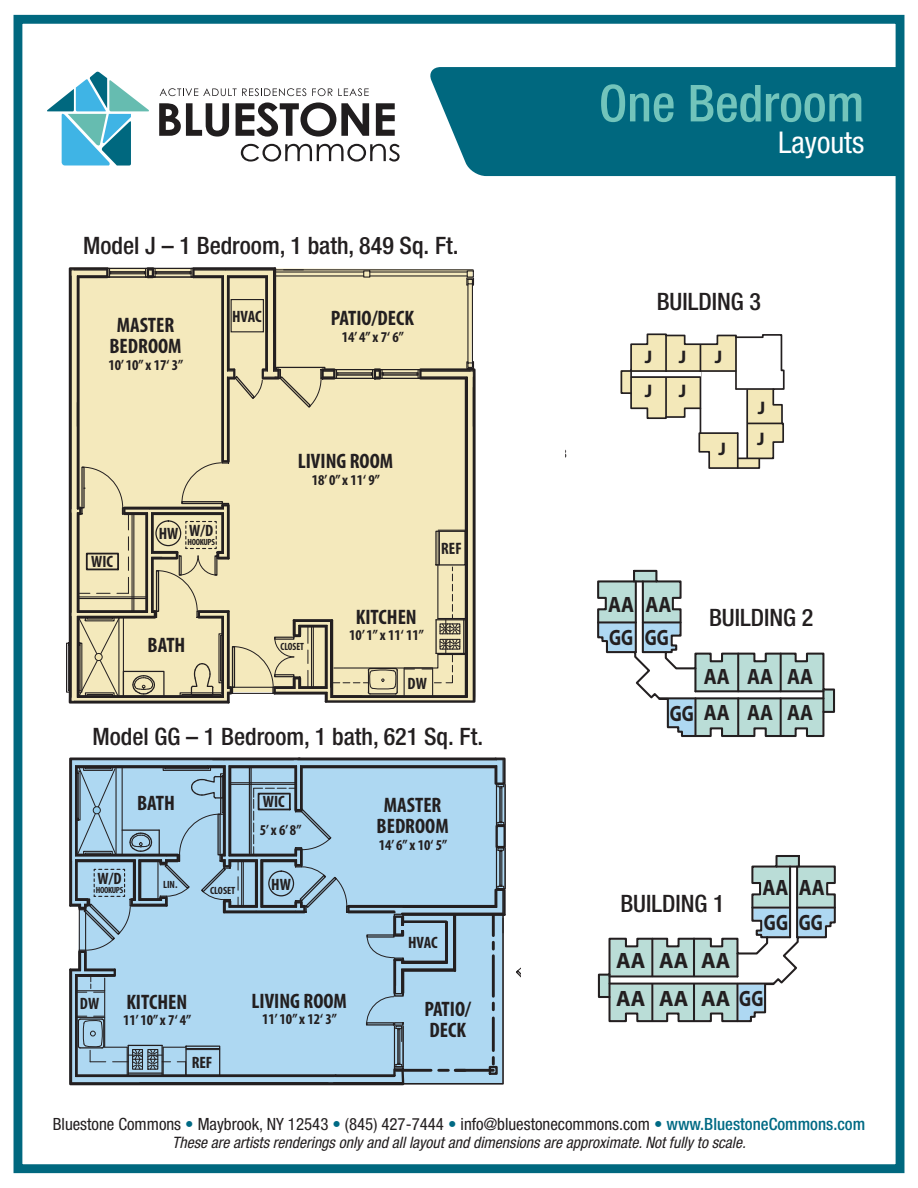
<style>
.page{position:relative;width:918px;height:1188px;background:#fff}
.page>*{position:absolute;margin:0;border:0;box-sizing:border-box;transform-origin:0 0}
.t1{font:500 condensed 51px "Helvetica Neue";color:#72c4bb}
.t2{font:condensed 30px "Helvetica Neue";color:#fff}
.t3{font:500 condensed 24px "Helvetica Neue";color:#231f20}
.t4{font:700 22.35px/36.3px "Myriad Pro";color:#231f20;text-align:right;scale:.89 1}
.t5{font:700 22.35px "Myriad Pro";color:#231f20}
.t6{font:700 22.35px "Myriad Pro";color:#231f20;scale:.79 1}
.t7{font:700 condensed 21px/21px "Myriad Pro";color:#231f20;text-align:center}
.t8{font:700 18.15px/31.7px "Myriad Pro";color:#231f20}
.t9{font:condensed 16.8px "Helvetica Neue";color:#231f20}
.t10{font:700 condensed 16.5px "Myriad Pro";color:#231f20}
.t11{font:italic condensed 15.75px "Helvetica Neue";color:#231f20}
.t12{font:700 condensed 15px "Myriad Pro";color:#231f20}
.t13{font:13.2px "Myriad Pro";color:#231f20}
.t14{font:700 condensed 10.5px "Myriad Pro";color:#231f20}
.t15{font:700 condensed 10.5px "Myriad Pro";color:#231f20;scale:.93 1}
.t16{font:700 condensed 9px "Myriad Pro";letter-spacing:-.04em;color:#231f20}
.s1{color:#006a84}
.s2{font-weight:500;color:#006a84}
</style>
<div class="page">
<div style="left:430px;top:67px;width:464px;height:109px;background:#00687f"></div>
<div style="left:14px;top:15px;width:890px;height:1158px;border:9px solid #00687f"></div>
<svg style="left:159px;top:103px;width:70px;height:34px"></svg>
<svg style="left:236px;top:102px;width:133px;height:35px"></svg>
<svg style="left:376px;top:103px;width:19px;height:33px"></svg>
<svg style="left:160px;top:88px;width:146px;height:8px"></svg>
<svg style="left:312px;top:88px;width:57px;height:8px"></svg>
<svg style="left:241px;top:144px;width:159px;height:18px"></svg>
<svg style="left:47px;top:72px;width:102px;height:94px"></svg>
<div style="left:406px;top:828px;width:97px;height:255px;background:#aed8f2"></div>
<hr style="left:502px;top:915px;width:2px;height:168px;background:#231f20">
<hr style="left:402px;top:913px;width:101px;height:1px;background:#231f20">
<hr style="left:403px;top:914px;width:101px;height:2px;background:#231f20">
<svg style="left:406px;top:758px;width:90px;height:150px"></svg>
<hr style="left:402px;top:1083px;width:101px;height:2px;background:#231f20">
<hr style="left:402px;top:922px;width:45px;height:1px;background:#231f20">
<hr style="left:403px;top:920px;width:43px;height:3px;background:#231f20">
<hr style="left:447px;top:922px;width:1px;height:41px;background:#231f20">
<hr style="left:453px;top:916px;width:1px;height:53px;background:#231f20">
<hr style="left:445px;top:923px;width:2px;height:39px;background:#231f20">
<hr style="left:454px;top:915px;width:2px;height:56px;background:#231f20">
<hr style="left:402px;top:963px;width:45px;height:1px;background:#231f20">
<hr style="left:403px;top:961px;width:43px;height:2px;background:#231f20">
<hr style="left:403px;top:969px;width:52px;height:3px;background:#231f20">
<div style="left:489px;top:1066px;width:9px;height:9px;border:2px solid #231f20"></div>
<hr style="left:492px;top:1018px;width:3px;height:33px;background:#231f20">
<svg style="left:492px;top:1003px;width:3px;height:7px"></svg>
<svg style="left:492px;top:1057px;width:3px;height:7px"></svg>
<hr style="left:492px;top:956px;width:3px;height:40px;background:#231f20">
<svg style="left:492px;top:942px;width:3px;height:7px"></svg>
<hr style="left:492px;top:915px;width:3px;height:21px;background:#231f20">
<hr style="left:455px;top:1069px;width:38px;height:3px;background:#231f20">
<svg style="left:439px;top:1069px;width:9px;height:3px"></svg>
<hr style="left:396px;top:1069px;width:35px;height:3px;background:#231f20">
<svg style="left:516px;top:967px;width:5px;height:11px"></svg>
<svg style="left:493px;top:758px;width:13px;height:68px"></svg>
<hr style="left:500px;top:788px;width:1px;height:34px;background:#231f20">
<hr style="left:505px;top:785px;width:1px;height:40px;background:#231f20">
<hr style="left:496px;top:785px;width:1px;height:40px;background:#231f20">
<svg style="left:493px;top:847px;width:13px;height:86px"></svg>
<div style="left:496px;top:825px;width:10px;height:23px;border:2px solid #231f20"></div>
<svg style="left:69px;top:758px;width:337px;height:328px"></svg>
<svg style="left:620px;top:333px;width:165px;height:136px"></svg>
<hr style="left:665px;top:335px;width:2px;height:82px;background:#231f20">
<hr style="left:700px;top:345px;width:1px;height:63px;background:#231f20">
<hr style="left:748px;top:423px;width:34px;height:1px;background:#231f20">
<hr style="left:736px;top:388px;width:37px;height:2px;background:#231f20">
<hr style="left:700px;top:432px;width:38px;height:2px;background:#231f20">
<hr style="left:746px;top:390px;width:2px;height:68px;background:#231f20">
<hr style="left:737px;top:433px;width:2px;height:35px;background:#231f20">
<hr style="left:631px;top:372px;width:70px;height:4px;background:#fff">
<hr style="left:632px;top:370px;width:104px;height:2px;background:#231f20">
<hr style="left:632px;top:376px;width:68px;height:2px;background:#231f20">
<hr style="left:630px;top:370px;width:2px;height:24px;background:#231f20">
<hr style="left:735px;top:337px;width:2px;height:52px;background:#231f20">
<svg style="left:597px;top:569px;width:238px;height:168px"></svg>
<hr style="left:643px;top:651px;width:23px;height:2px;background:#231f20">
<hr style="left:737px;top:654px;width:2px;height:37px;background:#231f20">
<hr style="left:737px;top:698px;width:2px;height:38px;background:#231f20">
<hr style="left:694px;top:698px;width:2px;height:38px;background:#231f20">
<hr style="left:694px;top:668px;width:2px;height:23px;background:#231f20">
<hr style="left:822px;top:690px;width:2px;height:22px;background:#231f20">
<hr style="left:780px;top:654px;width:2px;height:37px;background:#231f20">
<hr style="left:780px;top:698px;width:2px;height:38px;background:#231f20">
<hr style="left:659px;top:697px;width:164px;height:2px;background:#231f20">
<hr style="left:695px;top:690px;width:128px;height:2px;background:#231f20">
<hr style="left:635px;top:581px;width:2px;height:71px;background:#231f20">
<hr style="left:642px;top:581px;width:2px;height:71px;background:#231f20">
<svg style="left:597px;top:855px;width:239px;height:167px"></svg>
<hr style="left:767px;top:936px;width:23px;height:2px;background:#231f20">
<hr style="left:736px;top:984px;width:2px;height:37px;background:#231f20">
<hr style="left:736px;top:953px;width:2px;height:23px;background:#231f20">
<hr style="left:609px;top:975px;width:2px;height:22px;background:#231f20">
<hr style="left:796px;top:867px;width:2px;height:70px;background:#231f20">
<hr style="left:789px;top:867px;width:2px;height:70px;background:#231f20">
<hr style="left:610px;top:983px;width:163px;height:2px;background:#231f20">
<hr style="left:610px;top:975px;width:127px;height:2px;background:#231f20">
<hr style="left:651px;top:939px;width:2px;height:37px;background:#231f20">
<hr style="left:651px;top:984px;width:2px;height:37px;background:#231f20">
<hr style="left:693px;top:939px;width:2px;height:37px;background:#231f20">
<hr style="left:693px;top:984px;width:2px;height:37px;background:#231f20">
<svg style="left:66px;top:267px;width:409px;height:435px"></svg>
<h3 class="t3" style="left:83px;top:237px;width:377px">Model J – 1 Bedroom, 1 bath, 849 Sq. Ft.</h3>
<p class="t7" style="left:109px;top:316px;width:74px">MASTER<br>BEDROOM</p>
<p class="t12" style="left:108px;top:359px;width:76px">10’ 10” x 17‘ 3”</p>
<p class="t10" style="left:232px;top:311px;width:31px">HVAC</p>
<p class="t7" style="left:331px;top:309px;width:85px">PATIO/DECK</p>
<p class="t12" style="left:342px;top:331px;width:63px">14’ 4” x 7‘ 6”</p>
<p class="t10" style="left:91px;top:556px;width:23px">WIC</p>
<p class="t10" style="left:159px;top:524px;width:56px">HW W/D</p>
<p class="t16" style="left:188px;top:539px;width:29px">HOOKUPS</p>
<p class="t7" style="left:148px;top:637px;width:39px">BATH</p>
<p class="t7" style="left:298px;top:452px;width:97px">LIVING ROOM</p>
<p class="t12" style="left:312px;top:474px;width:70px">18’ 0” x 11‘ 9”</p>
<p class="t15" style="left:281px;top:643px;width:27px">CLOSET</p>
<p class="t7" style="left:356px;top:608px;width:63px">KITCHEN</p>
<p class="t12" style="left:349px;top:630px;width:76px">10’ 1” x 11‘ 11”</p>
<p class="t10" style="left:408px;top:677px;width:21px">DW</p>
<h3 class="t3" style="left:92px;top:727px;width:392px">Model GG – 1 Bedroom, 1 bath, 621 Sq. Ft.</h3>
<p class="t7" style="left:137px;top:795px;width:39px">BATH</p>
<p class="t10" style="left:98px;top:872px;width:25px">W/D</p>
<p class="t16" style="left:96px;top:886px;width:29px">HOOKUPS</p>
<p class="t14" style="left:163px;top:881px;width:16px">LIN.</p>
<p class="t14" style="left:210px;top:887px;width:27px">CLOSET</p>
<p class="t10" style="left:263px;top:796px;width:23px">WIC</p>
<p class="t12" style="left:260px;top:825px;width:43px">5’x6’8”</p>
<p class="t10" style="left:271px;top:878px;width:21px">HW</p>
<p class="t7" style="left:377px;top:797px;width:74px">MASTER<br>BEDROOM</p>
<p class="t12" style="left:379px;top:839px;width:70px">14’ 6” x 10‘ 5”</p>
<p class="t10" style="left:408px;top:937px;width:31px">HVAC</p>
<p class="t10" style="left:80px;top:998px;width:21px">DW</p>
<p class="t7" style="left:126px;top:993px;width:63px">KITCHEN</p>
<p class="t12" style="left:123px;top:1015px;width:70px">11’ 10”x 7‘ 4”</p>
<p class="t10" style="left:192px;top:1056px;width:22px">REF</p>
<p class="t7" style="left:252px;top:992px;width:97px">LIVING ROOM</p>
<p class="t12" style="left:262px;top:1014px;width:76px">11’ 10” x 12‘ 3”</p>
<p class="t7" style="left:424px;top:1000px;width:48px;text-align:left">PATIO/<br>DECK</p>
<h1 class="t1" style="left:599px;top:85px;width:267px">One Bedroom</h1>
<h2 class="t2" style="left:778px;top:131px;width:88px">Layouts</h2>
<p class="t13" style="left:560px;top:448px;width:8px">3</p>
<h3 class="t3" style="left:657px;top:293px;width:106px">BUILDING 3</h3>
<p class="t8" style="left:645px;top:342px;width:9px">J</p>
<p class="t8" style="left:679px;top:342px;width:9px">J</p>
<p class="t8" style="left:645px;top:376px;width:9px">J</p>
<p class="t8" style="left:679px;top:376px;width:9px">J</p>
<p class="t8" style="left:715px;top:342px;width:9px">J</p>
<p class="t8" style="left:718px;top:434px;width:9px">J</p>
<p class="t8" style="left:757px;top:393px;width:10px">J<br>J</p>
<h3 class="t4" style="left:608px;top:588px;width:73px">AA AA</h3>
<h3 class="t6" style="left:609px;top:629px;width:32px">GG</h3>
<h3 class="t6" style="left:645px;top:629px;width:32px">GG</h3>
<h3 class="t3" style="left:709px;top:609px;width:106px">BUILDING 2</h3>
<h3 class="t4" style="left:670px;top:660px;width:163px">AA AA AA<br>GG AA AA AA</h3>
<h3 class="t3" style="left:620px;top:894px;width:106px">BUILDING 1</h3>
<h3 class="t5" style="left:616px;top:953px;width:116px">AA AA AA</h3>
<h3 class="t4" style="left:762px;top:872px;width:72px">AA AA</h3>
<h3 class="t6" style="left:764px;top:914px;width:76px">GG GG</h3>
<h3 class="t5" style="left:616px;top:990px;width:149px">AA AA AA GG</h3>
<p class="t9" style="left:53px;top:1118px;width:814px">Bluestone Commons <span class="s1">•</span> Maybrook, NY 12543 <span class="s1">•</span> (845) 427-7444 <span class="s1">•</span> info@bluestonecommons.com <span class="s1">•</span> <span class="s2">www.BluestoneCommons.com</span></p>
<p class="t11" style="left:172px;top:1137px;width:575px">These are artists renderings only and all layout and dimensions are approximate. Not fully to scale.</p>
</div>
